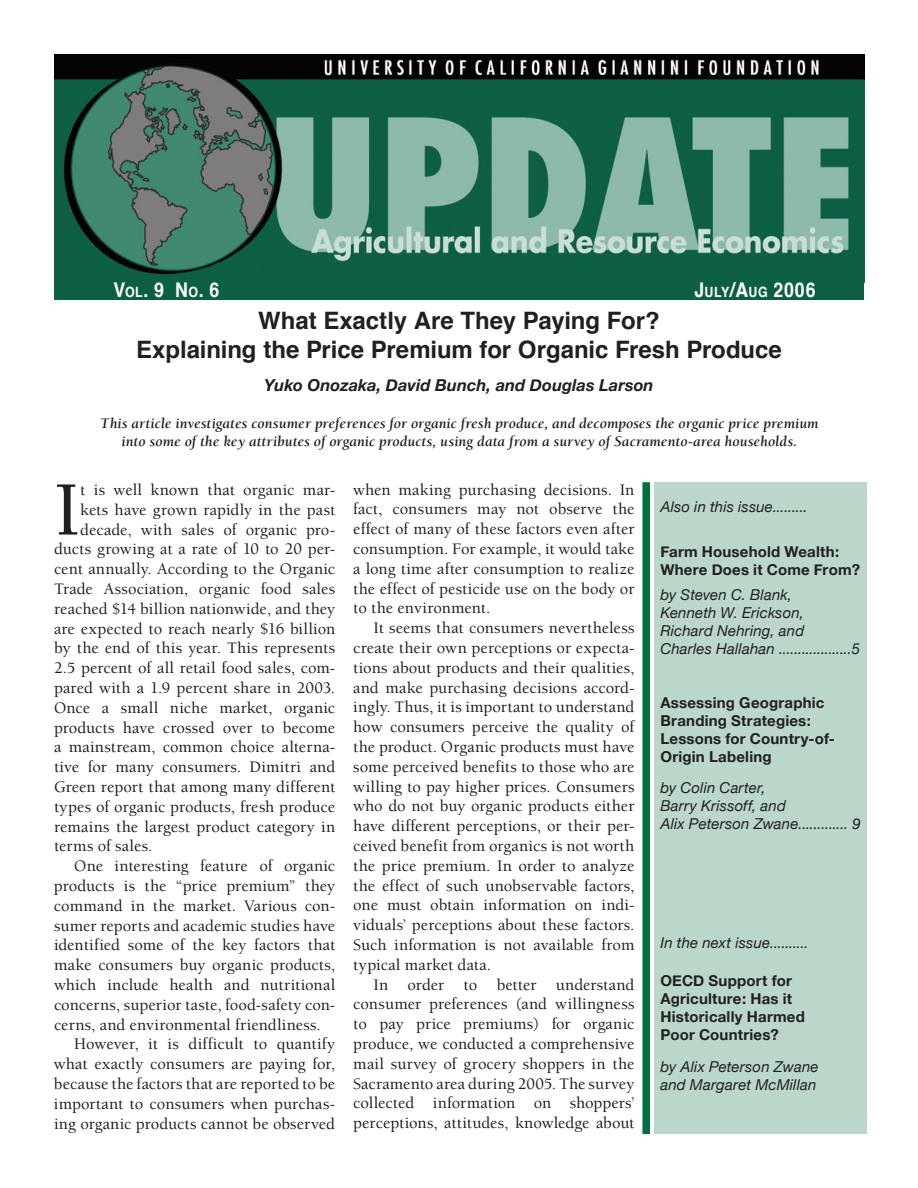
<style>
.page{position:relative;width:918px;height:1188px;background:#fff}
.page>*{position:absolute;margin:0;border:0;box-sizing:border-box;transform-origin:0 0}
.t1{font:500 78.9px "Berkeley";color:#231f20}
.t2{font:700 24px/28.8px "Helvetica";letter-spacing:-.005em;color:#231f20;text-align:center}
.t3{font:700 20.25px "Helvetica";color:#fff;scale:.88 1}
.t4{font:500 16.5px/19.8px "Berkeley";color:#231f20;text-align:justify}
.t5{font:italic 700 16.5px "Helvetica Neue";color:#231f20}
.t6{font:italic 15px/18px "Helvetica Neue";letter-spacing:.01em;color:#231f20}
.t7{font:italic 700 15px/18px "Berkeley";letter-spacing:.005em;color:#231f20;text-align:center}
.t8{font:700 15px/18px "Helvetica Neue";letter-spacing:.015em;color:#231f20}
.s1{font-size:14.25px}
</style>
<div class="page">
<div style="left:655px;top:482px;width:212px;height:652px;background:#bbd7c9"></div>
<div style="left:642px;top:482px;width:8px;height:652px;background:#006f3c"></div>
<img style="left:54px;top:54px;width:810px;height:227px">
<div style="left:54px;top:281px;width:810px;height:19px;background:#0d5f44"></div>
<p class="t3" style="left:114px;top:277px;width:122px">V<span class="s1">OL</span>. 9 N<span class="s1">O</span>. 6</p>
<p class="t3" style="left:694px;top:277px;width:139px">J<span class="s1">ULY</span>/A<span class="s1">UG</span> 2006</p>
<h2 class="t2" style="left:136px;top:308px;width:647px">What Exactly Are They Paying For?<br>Explaining the Price Premium for Organic Fresh Produce</h2>
<h4 class="t5" style="left:264px;top:375px;width:391px">Yuko Onozaka, David Bunch, and Douglas Larson</h4>
<p class="t7" style="left:100px;top:414px;width:720px">This article investigates consumer preferences for organic fresh produce, and decomposes the organic price premium into some ofthe key attributes oforganic products, using data from a survey ofSacramento-area households.</p>
<p class="t1" style="left:54px;top:468px;width:28px">I</p>
<p class="t4" style="left:80px;top:480px;width:256px">t is well known that organic mar-</p>
<p class="t4" style="left:80px;top:500px;width:256px">kets have grown rapidly in the past</p>
<p class="t4" style="left:80px;top:520px;width:256px">decade, with sales of organic pro-</p>
<p class="t4" style="left:54px;top:540px;width:283px">ducts growing at a rate of 10 to 20 per-</p>
<p class="t4" style="left:54px;top:559px;width:283px">cent annually. According to the Organic</p>
<p class="t4" style="left:54px;top:579px;width:283px">Trade Association, organic food sales</p>
<p class="t4" style="left:54px;top:599px;width:283px">reached $14 billion nationwide, and they</p>
<p class="t4" style="left:54px;top:619px;width:283px">are expected to reach nearly $16 billion</p>
<p class="t4" style="left:54px;top:639px;width:283px">by the end of this year. This represents</p>
<p class="t4" style="left:54px;top:658px;width:283px">2.5 percent of all retail food sales, com-</p>
<p class="t4" style="left:54px;top:678px;width:283px">pared with a 1.9 percent share in 2003.</p>
<p class="t4" style="left:54px;top:698px;width:283px">Once a small niche market, organic</p>
<p class="t4" style="left:54px;top:718px;width:283px">products have crossed over to become</p>
<p class="t4" style="left:54px;top:738px;width:283px">a mainstream, common choice alterna-</p>
<p class="t4" style="left:54px;top:757px;width:283px">tive for many consumers. Dimitri and</p>
<p class="t4" style="left:54px;top:777px;width:283px">Green report that among many different</p>
<p class="t4" style="left:54px;top:797px;width:283px">types of organic products, fresh produce</p>
<p class="t4" style="left:54px;top:817px;width:283px">remains the largest product category in</p>
<p class="t4" style="left:54px;top:837px;width:100px">terms of sales.</p>
<p class="t4" style="left:54px;top:856px;width:283px;text-indent:20px">One interesting feature of organic products is the “price premium” they command in the market. Various con&shy;sumer reports and academic studies have identified some of the key factors that make consumers buy organic products, which include health and nutritional concerns, superior taste, food-safety con&shy;cerns, and environmental friendliness.</p>
<p class="t4" style="left:54px;top:1035px;width:283px;text-indent:20px">However, it is difficult to quantify what exactly consumers are paying for, because the factors that are reported to be important to consumers when purchas&shy;ing organic products cannot be observed</p>
<p class="t4" style="left:353px;top:480px;width:283px">when making purchasing decisions. In fact, consumers may not observe the effect of many of these factors even after consumption. For example, it would take a long time after consumption to realize the effect of pesticide use on the body or to the environment.</p>
<p class="t4" style="left:353px;top:618px;width:283px;text-indent:20px">It seems that consumers nevertheless create their own perceptions or expecta&shy;tions about products and their qualities, and make purchasing decisions accord&shy;ingly. Thus, it is important to understand how consumers perceive the quality of the product. Organic products must have some perceived benefits to those who are willing to pay higher prices. Consumers who do not buy organic products either have different perceptions, or their per&shy;ceived benefit from organics is not worth the price premium. In order to analyze the effect of such unobservable factors, one must obtain information on indi&shy;viduals’ perceptions about these factors.<br>Such information is not available from typical market data.</p>
<p class="t4" style="left:353px;top:975px;width:283px;text-indent:20px">In order to better understand consumer preferences (and willingness to pay price premiums) for organic produce, we conducted a comprehensive mail survey of grocery shoppers in the Sacramento area during 2005. The survey collected information on shoppers’ perceptions, attitudes, knowledge about</p>
<p class="t6" style="left:660px;top:498px;width:149px">Also in this issue.........</p>
<p class="t8" style="left:660px;top:543px;width:201px">Farm Household Wealth:<br>Where Does it Come From?</p>
<p class="t6" style="left:660px;top:586px;width:201px">by Steven C. Blank,<br>Kenneth W. Erickson,<br>Richard Nehring, and<br>Charles Hallahan ...................5</p>
<p class="t8" style="left:660px;top:693px;width:176px">Assessing Geographic<br>Branding Strategies:<br>Lessons for Country-of-<br>Origin Labeling</p>
<p class="t6" style="left:660px;top:779px;width:202px">by Colin Carter,<br>Barry Krissoff, and<br>Alix Peterson Zwane............. 9</p>
<p class="t6" style="left:660px;top:933px;width:150px">In the next issue..........</p>
<p class="t8" style="left:660px;top:972px;width:146px">OECD Support for<br>Agriculture: Has it<br>Historically Harmed<br>Poor Countries?</p>
<p class="t6" style="left:660px;top:1057px;width:160px">by Alix Peterson Zwane and Margaret McMillan</p>
</div>
